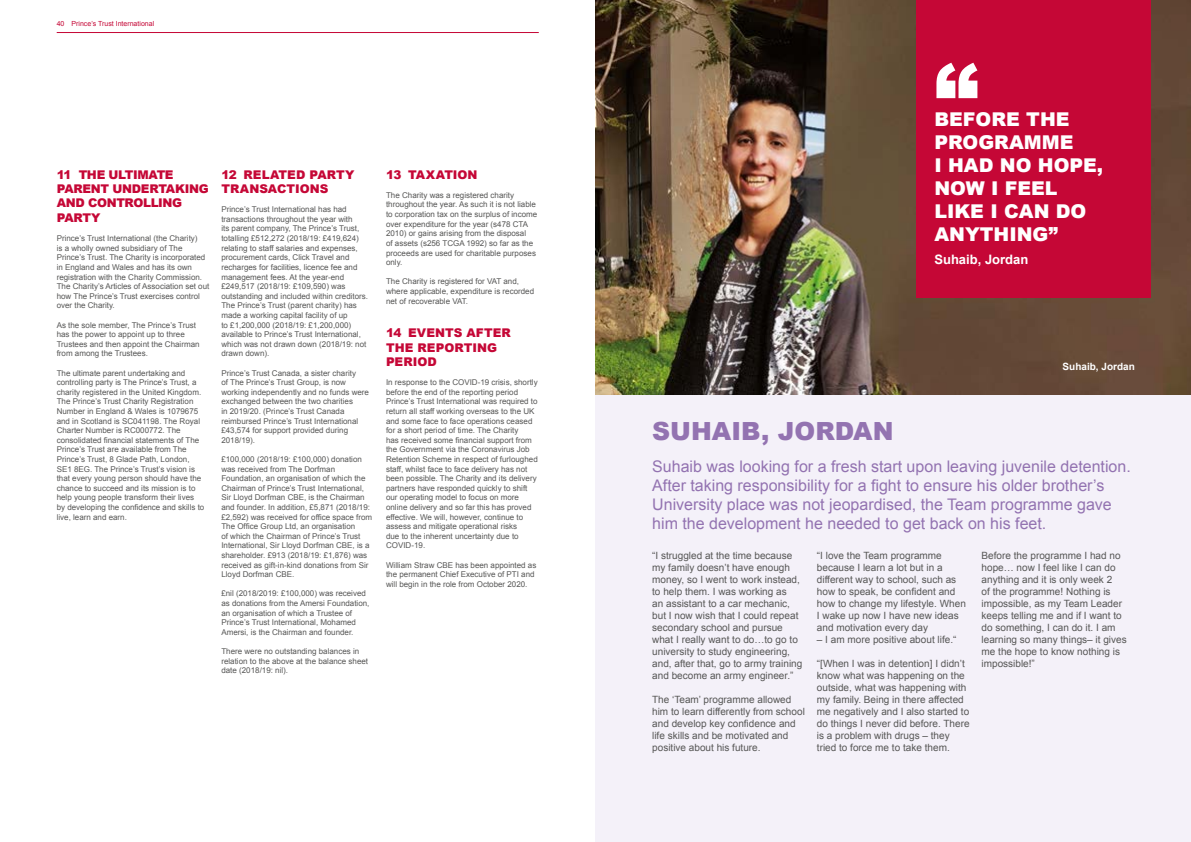
<style>
.page{position:relative;width:1191px;height:842px;background:#fff}
.page>*{position:absolute;margin:0;border:0;box-sizing:border-box;transform-origin:0 0}
.t1{font:900 89px "Arial";color:#fff}
.t2{font:900 25px "Arial";color:#9373b1}
.t3{font:900 19px/23px "Arial";color:#fff}
.t4{font:16px/19.2px "Arial";color:#9373b1}
.t5{font:700 13px "Arial";color:#fff}
.t6{font:900 12px/14.4px "Arial";letter-spacing:-.015em;color:#c50736}
.t7{font:900 12px/14.4px "Arial";letter-spacing:.005em;color:#c50736}
.t8{font:10px/12px "Arial";color:#575756}
.t9{font:700 10px "Arial";color:#fff}
.t10{font:8px/9.6px "Arial";color:#575756}
.t11{font:7px "Arial";color:#c50736}
</style>
<div class="page">
<div style="left:595px;top:357px;width:596px;height:485px;background:#f4f1f9"></div>
<img style="left:595px;top:0;width:596px;height:394px">
<div style="left:916px;top:0;width:234px;height:298px;background:#c50736"></div>
<hr style="left:57px;top:32px;width:482px;height:1px;background:#c50736">
<p class="t11" style="left:57px;top:19px;width:99px">40 Prince’s Trust International</p>
<h3 class="t6" style="left:57px;top:167px;width:153px">11 THE ULTIMATE<br>PARENT UNDERTAKING<br>AND CONTROLLING<br>PARTY</h3>
<p class="t10" style="left:57px;top:234px;width:154px">Prince’s Trust International (the Charity)<br>is a wholly owned subsidiary of The Prince’s Trust. The Charity is incorporated in England and Wales and has its own registration with the Charity Commission.<br>The Charity’s Articles of Association set out how The Prince’s Trust exercises control over the Charity.</p>
<p class="t10" style="left:57px;top:320px;width:144px">As the sole member, The Prince’s Trust has the power to appoint up to three Trustees and then appoint the Chairman from among the Trustees.</p>
<p class="t10" style="left:57px;top:368px;width:149px">The ultimate parent undertaking and controlling party is The Prince’s Trust, a charity registered in the United Kingdom.<br>The Prince’s Trust Charity Registration Number in England &amp; Wales is 1079675 and in Scotland is SC041198. The Royal Charter Number is RC000772. The consolidated financial statements of The Prince’s Trust are available from The Prince’s Trust, 8 Glade Path, London, SE1 8EG. The Prince’s Trust’s vision is that every young person should have the chance to succeed and its mission is to help young people transform their lives by developing the confidence and skills to live, learn and earn.</p>
<h3 class="t7" style="left:221px;top:167px;width:135px">12 RELATED PARTY<br>TRANSACTIONS</h3>
<p class="t10" style="left:221px;top:205px;width:148px">Prince’s Trust International has had transactions throughout the year with<br>its parent company, The Prince’s Trust, totalling £512,272 (2018/19: £419,624) relating to staff salaries and expenses, procurement cards, Click Travel and recharges for facilities, licence fee and management fees. At the year-end £249,517 (2018/19: £109,590) was outstanding and included within creditors.<br>The Prince’s Trust (parent charity) has made a working capital facility of up<br>to £1,200,000 (2018/19: £1,200,000) available to Prince’s Trust International, which was not drawn down (2018/19: not drawn down).</p>
<p class="t10" style="left:221px;top:368px;width:149px">Prince’s Trust Canada, a sister charity<br>of The Prince’s Trust Group, is now working independently and no funds were exchanged between the two charities<br>in 2019/20. (Prince’s Trust Canada reimbursed Prince’s Trust International £43,574 for support provided during 2018/19).</p>
<p class="t10" style="left:221px;top:454px;width:152px">£100,000 (2018/19: £100,000) donation was received from The Dorfman Foundation, an organisation of which the Chairman of Prince’s Trust International, Sir Lloyd Dorfman CBE, is the Chairman and founder. In addition, £5,871 (2018/19: £2,592) was received for office space from The Office Group Ltd, an organisation<br>of which the Chairman of Prince’s Trust International, Sir Lloyd Dorfman CBE, is a shareholder. £913 (2018/19: £1,876) was received as gift-in-kind donations from Sir Lloyd Dorfman CBE.</p>
<p class="t10" style="left:221px;top:589px;width:150px">£nil (2018/2019: £100,000) was received as donations from the Amersi Foundation, an organisation of which a Trustee of Prince’s Trust International, Mohamed Amersi, is the Chairman and founder.</p>
<p class="t10" style="left:221px;top:646px;width:148px">There were no outstanding balances in relation to the above at the balance sheet date (2018/19: nil).</p>
<h3 class="t6" style="left:386px;top:167px;width:93px">13 TAXATION</h3>
<p class="t10" style="left:386px;top:190px;width:153px">The Charity was a registered charity throughout the year. As such it is not liable to corporation tax on the surplus of income over expenditure for the year (s478 CTA 2010) or gains arising from the disposal<br>of assets (s256 TCGA 1992) so far as the proceeds are used for charitable purposes only.</p>
<p class="t10" style="left:386px;top:277px;width:150px">The Charity is registered for VAT and, where applicable, expenditure is recorded net of recoverable VAT.</p>
<h3 class="t6" style="left:386px;top:325px;width:126px">14 EVENTS AFTER<br>THE REPORTING<br>PERIOD</h3>
<p class="t10" style="left:386px;top:378px;width:153px">In response to the COVID-19 crisis, shortly before the end of the reporting period Prince’s Trust International was required to return all staff working overseas to the UK and some face to face operations ceased for a short period of time. The Charity<br>has received some financial support from the Government via the Coronavirus Job Retention Scheme in respect of furloughed staff, whilst face to face delivery has not been possible. The Charity and its delivery partners have responded quickly to shift our operating model to focus on more online delivery and so far this has proved effective. We will, however, continue to assess and mitigate operational risks<br>due to the inherent uncertainty due to COVID-19.</p>
<p class="t10" style="left:386px;top:560px;width:152px">William Straw CBE has been appointed as the permanent Chief Executive of PTI and will begin in the role from October 2020.</p>
<h1 class="t1" style="left:934px;top:31px;width:46px">“</h1>
<h3 class="t3" style="left:934px;top:107px;width:170px">BEFORE THE<br>PROGRAMME<br>I HAD NO HOPE,<br>NOW I FEEL<br>LIKE I CAN DO<br>ANYTHING”</h3>
<h3 class="t5" style="left:934px;top:251px;width:95px">Suhaib, Jordan</h3>
<p class="t9" style="left:1062px;top:360px;width:74px">Suhaib, Jordan</p>
<h2 class="t2" style="left:652px;top:413px;width:243px">SUHAIB, JORDAN</h2>
<p class="t4" style="left:652px;top:456px;width:480px">Suhaib was looking for a fresh start upon leaving juvenile detention.<br>After taking responsibility for a fight to ensure his older brother’s University place was not jeopardised, the Team programme gave him the development he needed to get back on his feet.</p>
<p class="t8" style="left:652px;top:549px;width:152px">“I struggled at the time because my family doesn’t have enough money, so I went to work instead, to help them. I was working as<br>an assistant to a car mechanic, but I now wish that I could repeat secondary school and pursue what I really want to do…to go to university to study engineering, and, after that, go to army training and become an army engineer.”</p>
<p class="t8" style="left:652px;top:693px;width:154px">The ‘Team’ programme allowed him to learn differently from school and develop key confidence and life skills and be motivated and positive about his future.</p>
<p class="t8" style="left:817px;top:549px;width:150px">“I love the Team programme because I learn a lot but in a different way to school, such as how to speak, be confident and how to change my lifestyle. When<br>I wake up now I have new ideas and motivation every day</p>
<p class="t8" style="left:817px;top:633px;width:141px">– I am more positive about life.“</p>
<p class="t8" style="left:817px;top:657px;width:154px">“[When I was in detention] I didn’t know what was happening on the outside, what was happening with my family. Being in there affected me negatively and I also started to do things I never did before. There is a problem with drugs – they tried to force me to take them.</p>
<p class="t8" style="left:981px;top:549px;width:147px">Before the programme I had no hope… now I feel like I can do anything and it is only week 2<br>of the programme! Nothing is impossible, as my Team Leader keeps telling me and if I want to do something, I can do it. I am learning so many things– it gives me the hope to know nothing is impossible!”</p>
</div>
